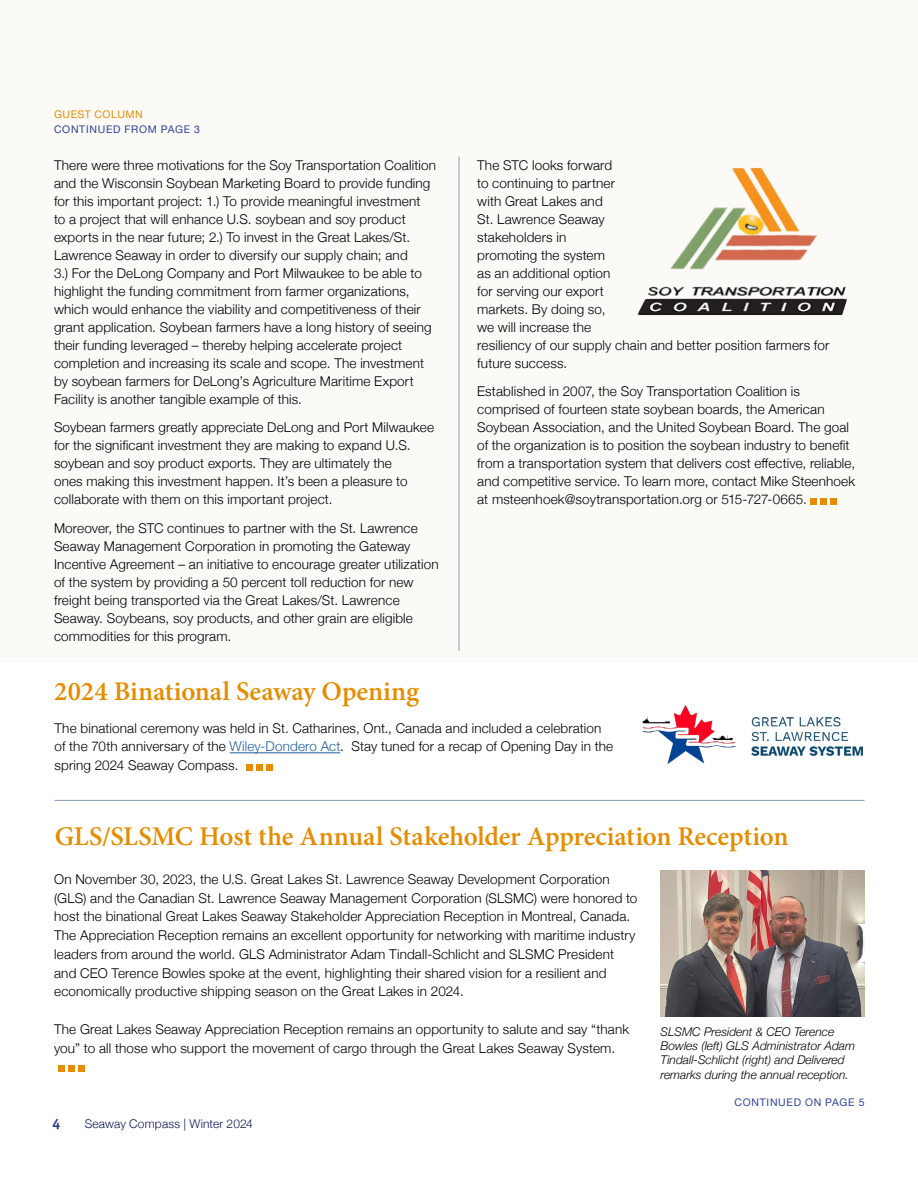
<style>
.page{position:relative;width:918px;height:1188px;background:#fff}
.page>*{position:absolute;margin:0;border:0;box-sizing:border-box;transform-origin:0 0}
.Story_Headline{font:600 27px "Minion Pro";letter-spacing:-.005em;color:#e58c00}
.t1{font:700 15px "Officina Serif ITC Pro";color:#2d429b}
.t2{font:300 13.5px/18px "Helvetica Neue";letter-spacing:.01em;color:#000}
.t3{font:italic 300 12px/14.4px "Helvetica Neue";color:#000}
.t4{font:300 12px "Helvetica Neue";letter-spacing:.015em;color:#0d1959}
.t5{font:10.5px/15px "Helvetica Neue";letter-spacing:.065em;color:#2d429b}
.s1{color:#e58c00}
.s2{color:#215e9e}
</style>
<div class="page">
<div style="left:0;top:0;width:918px;height:663px;background:#fcfaf6"></div>
<hr style="left:458px;top:157px;width:2px;height:494px;background:#92a5c1">
<hr style="left:230px;top:752px;width:110px;height:1px;background:#215e9e">
<div style="left:246px;top:764px;width:7px;height:6px;background:#e58c00"></div>
<div style="left:256px;top:764px;width:7px;height:6px;background:#e58c00"></div>
<svg style="left:267px;top:764px;width:6px;height:6px"></svg>
<svg style="left:58px;top:1065px;width:6px;height:6px"></svg>
<div style="left:68px;top:1065px;width:7px;height:6px;background:#e58c00"></div>
<div style="left:78px;top:1065px;width:7px;height:6px;background:#e58c00"></div>
<img style="left:637px;top:168px;width:210px;height:147px">
<img style="left:660px;top:871px;width:205px;height:145px">
<img style="left:642px;top:704px;width:221px;height:61px">
<hr style="left:55px;top:800px;width:810px;height:1px;background:#92a5c1">
<svg style="left:811px;top:498px;width:6px;height:6px"></svg>
<div style="left:820px;top:498px;width:7px;height:6px;background:#e58c00"></div>
<svg style="left:831px;top:498px;width:6px;height:6px"></svg>
<p class="t5" style="left:54px;top:107px;width:148px"><span class="s1">GUEST COLUMN<br></span>CONTINUED FROM PAGE 3</p>
<p class="t2" style="left:54px;top:155px;width:383px">There were three motivations for the Soy Transportation Coalition and the Wisconsin Soybean Marketing Board to provide funding for this important project: 1.) To provide meaningful investment<br>to a project that will enhance U.S. soybean and soy product exports in the near future; 2.) To invest in the Great Lakes/St.<br>Lawrence Seaway in order to diversify our supply chain; and<br>3.) For the DeLong Company and Port Milwaukee to be able to highlight the funding commitment from farmer organizations, which would enhance the viability and competitiveness of their grant application. Soybean farmers have a long history of seeing their funding leveraged – thereby helping accelerate project completion and increasing its scale and scope. The investment by soybean farmers for DeLong’s Agriculture Maritime Export Facility is another tangible example of this.</p>
<p class="t2" style="left:54px;top:417px;width:382px">Soybean farmers greatly appreciate DeLong and Port Milwaukee for the significant investment they are making to expand U.S. soybean and soy product exports. They are ultimately the<br>ones making this investment happen. It’s been a pleasure to collaborate with them on this important project.</p>
<p class="t2" style="left:54px;top:518px;width:386px">Moreover, the STC continues to partner with the St. Lawrence Seaway Management Corporation in promoting the Gateway Incentive Agreement – an initiative to encourage greater utilization of the system by providing a 50 percent toll reduction for new freight being transported via the Great Lakes/St. Lawrence Seaway. Soybeans, soy products, and other grain are eligible commodities for this program.</p>
<h2 class="Story_Headline" style="left:54px;top:673px;width:366px">2024 Binational Seaway Opening</h2>
<p class="t2" style="left:477px;top:155px;width:354px">The STC looks forward<br>to continuing to partner<br>with Great Lakes and<br>St. Lawrence Seaway<br>stakeholders in<br>promoting the system<br>as an additional option<br>for serving our export<br>markets. By doing so,<br>we will increase the<br>resiliency of our supply chain and better position farmers for future success.</p>
<p class="t2" style="left:477px;top:381px;width:380px">Established in 2007, the Soy Transportation Coalition is comprised of fourteen state soybean boards, the American Soybean Association, and the United Soybean Board. The goal of the organization is to position the soybean industry to benefit from a transportation system that delivers cost effective, reliable, and competitive service. To learn more, contact Mike Steenhoek at msteenhoek@soytransportation.org or 515-727-0665.</p>
<p class="t2" style="left:55px;top:718px;width:560px;line-height:18.8px">The binational ceremony was held in St. Catharines, Ont., Canada and included a celebration of the 70th anniversary of the <span class="s2">Wiley-Dondero Act</span>. Stay tuned for a recap of Opening Day in the spring 2024 Seaway Compass.</p>
<h2 class="Story_Headline" style="left:55px;top:818px;width:735px">GLS/SLSMC Host the Annual Stakeholder Appreciation Reception</h2>
<p class="t2" style="left:54px;top:869px;width:585px;line-height:18.8px">On November 30, 2023, the U.S. Great Lakes St. Lawrence Seaway Development Corporation (GLS) and the Canadian St. Lawrence Seaway Management Corporation (SLSMC) were honored to host the binational Great Lakes Seaway Stakeholder Appreciation Reception in Montreal, Canada.<br>The Appreciation Reception remains an excellent opportunity for networking with maritime industry leaders from around the world. GLS Administrator Adam Tindall-Schlicht and SLSMC President and CEO Terence Bowles spoke at the event, highlighting their shared vision for a resilient and economically productive shipping season on the Great Lakes in 2024.</p>
<p class="t2" style="left:54px;top:1019px;width:577px;line-height:18.8px">The Great Lakes Seaway Appreciation Reception remains an opportunity to salute and say “thank you” to all those who support the movement of cargo through the Great Lakes Seaway System.</p>
<p class="t1" style="left:52px;top:1115px;width:10px">4</p>
<p class="t4" style="left:85px;top:1114px;width:170px">Seaway Compass | Winter 2024</p>
<p class="t3" style="left:660px;top:1023px;width:196px">SLSMC President &amp; CEO Terence Bowles (left) GLS Administrator Adam Tindall-Schlicht (right) and Delivered remarks during the annual reception.</p>
<p class="t5" style="left:735px;top:1095px;width:131px">CONTINUED ON PAGE 5</p>
</div>
